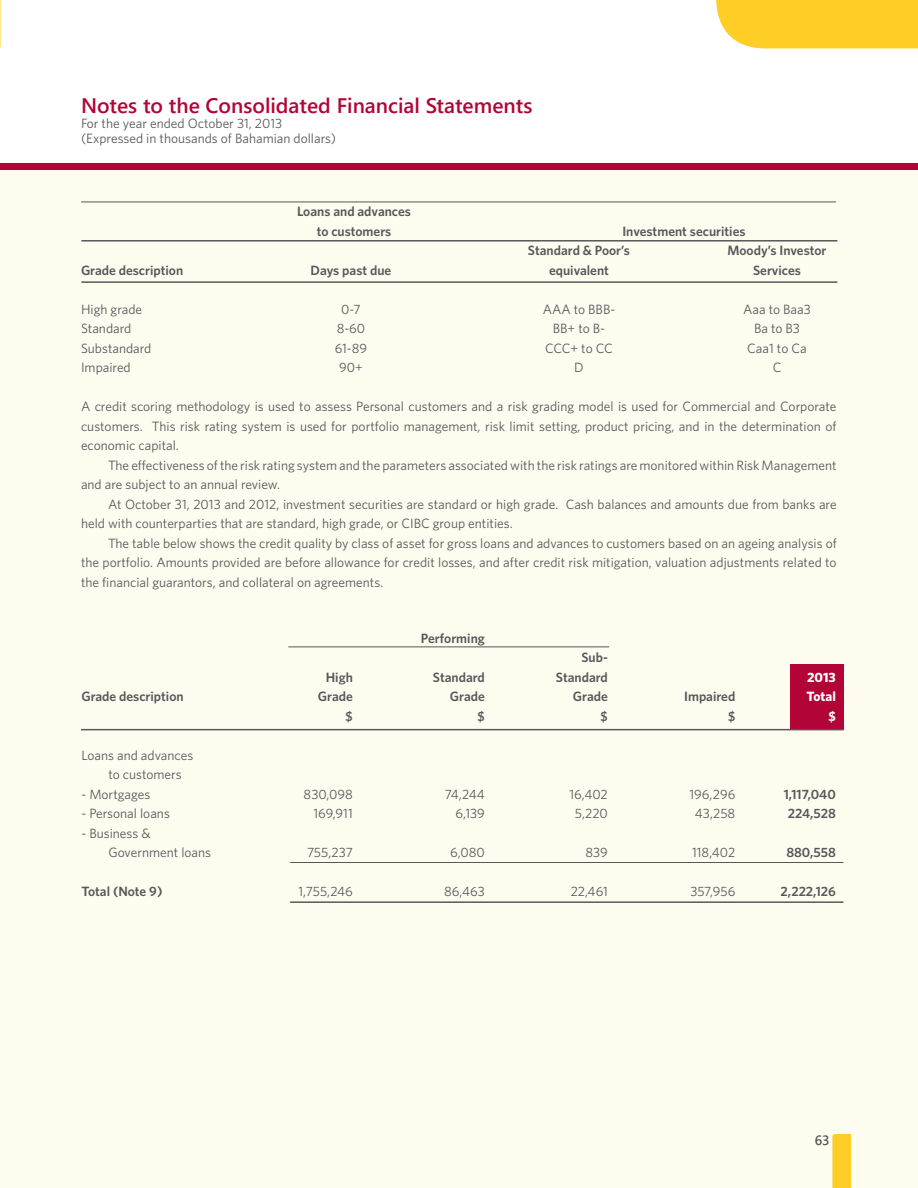
<style>
.page{position:relative;width:918px;height:1188px;background:#fff}
.page>*{position:absolute;margin:0;border:0;box-sizing:border-box;transform-origin:0 0}
.t1{font:21px "Webly Sleek UI Semibold";color:#b30437}
.t2{font:13.5px/19.5px "Whitney";color:#57585a}
.t3{font:600 13.5px "Whitney";color:#57585a}
.t4{font:700 13.5px "Whitney";color:#fff}
.t5{font:13.5px "Webly Sleek UI Semibold";color:#57585a}
</style>
<div class="page">
<div style="left:0;top:163px;width:918px;height:27px;background:#b30437"></div>
<div style="left:0;top:170px;width:918px;height:1018px;background:#fefbef"></div>
<svg style="left:832px;top:1134px;width:19px;height:54px"></svg>
<div style="left:716px;top:0;width:202px;height:48px;background:#fecd26"></div>
<svg style="left:0;top:0;width:1px;height:47px"></svg>
<div style="left:790px;top:664px;width:53px;height:66px;background:#b30437"></div>
<hr style="left:81px;top:202px;width:755px;height:1px;background:#57585a">
<hr style="left:288px;top:647px;width:321px;height:1px;background:#57585a">
<hr style="left:290px;top:862px;width:553px;height:1px;background:#57585a">
<hr style="left:290px;top:901px;width:553px;height:2px;background:#57585a">
<hr style="left:81px;top:729px;width:762px;height:1px;background:#57585a">
<hr style="left:81px;top:240px;width:756px;height:2px;background:#57585a">
<hr style="left:81px;top:281px;width:756px;height:2px;background:#57585a">
<h1 class="t1" style="left:81px;top:90px;width:453px">Notes to the Consolidated Financial Statements</h1>
<p class="t2" style="left:81px;top:116px;width:257px;line-height:15px">For the year ended October 31, 2013 (Expressed in thousands of Bahamian dollars)</p>
<p class="t3" style="left:297px;top:203px;width:115px">Loans and advances</p>
<p class="t3" style="left:317px;top:222px;width:76px">to customers</p>
<p class="t3" style="left:622px;top:222px;width:125px">Investment securities</p>
<p class="t3" style="left:528px;top:242px;width:104px">Standard &amp; Poor’s</p>
<p class="t3" style="left:727px;top:242px;width:101px">Moody’s Investor</p>
<p class="t3" style="left:81px;top:261px;width:104px">Grade description</p>
<p class="t3" style="left:311px;top:261px;width:82px">Days past due</p>
<p class="t3" style="left:549px;top:261px;width:61px">equivalent</p>
<p class="t3" style="left:753px;top:261px;width:49px">Services</p>
<p class="t2" style="left:81px;top:299px;width:63px">High grade</p>
<p class="t2" style="left:341px;top:299px;width:21px">0-7</p>
<p class="t2" style="left:543px;top:299px;width:74px">AAA to BBB-</p>
<p class="t2" style="left:743px;top:299px;width:69px">Aaa to Baa3</p>
<p class="t2" style="left:81px;top:319px;width:52px">Standard</p>
<p class="t2" style="left:337px;top:319px;width:30px">8-60</p>
<p class="t2" style="left:553px;top:319px;width:54px">BB+ to B-</p>
<p class="t2" style="left:754px;top:319px;width:47px">Ba to B3</p>
<p class="t2" style="left:81px;top:338px;width:72px">Substandard</p>
<p class="t2" style="left:335px;top:338px;width:34px">61-89</p>
<p class="t2" style="left:545px;top:338px;width:69px">CCC+ to CC</p>
<p class="t2" style="left:747px;top:338px;width:61px">Caa1 to Ca</p>
<p class="t2" style="left:81px;top:358px;width:51px">Impaired</p>
<p class="t2" style="left:339px;top:358px;width:25px">90+</p>
<p class="t2" style="left:574px;top:358px;width:11px">D</p>
<p class="t2" style="left:773px;top:358px;width:10px">C</p>
<p class="t2" style="left:81px;top:397px;width:757px;text-align:justify">A credit scoring methodology is used to assess Personal customers and a risk grading model is used for Commercial and Corporate customers. This risk rating system is used for portfolio management, risk limit setting, product pricing, and in the determination of economic capital.</p>
<p class="t2" style="left:81px;top:455px;width:757px;text-indent:27px">The effectiveness of the risk rating system and the parameters associated with the risk ratings are monitored within Risk Management and are subject to an annual review.</p>
<p class="t2" style="left:81px;top:494px;width:757px;text-indent:27px">At October 31, 2013 and 2012, investment securities are standard or high grade. Cash balances and amounts due from banks are held with counterparties that are standard, high grade, or CIBC group entities.</p>
<p class="t2" style="left:81px;top:533px;width:757px;text-align:justify;text-indent:27px">The table below shows the credit quality by class of asset for gross loans and advances to customers based on an ageing analysis of the portfolio. Amounts provided are before allowance for credit losses, and after credit risk mitigation, valuation adjustments related to the financial guarantors, and collateral on agreements.</p>
<p class="t3" style="left:421px;top:629px;width:65px">Performing</p>
<p class="t3" style="left:581px;top:649px;width:28px">Sub-</p>
<p class="t3" style="left:326px;top:668px;width:29px">High</p>
<p class="t3" style="left:433px;top:668px;width:54px">Standard</p>
<p class="t3" style="left:556px;top:668px;width:54px">Standard</p>
<p class="t4" style="left:807px;top:668px;width:30px">2013</p>
<p class="t3" style="left:81px;top:688px;width:104px">Grade description</p>
<p class="t3" style="left:318px;top:688px;width:36px">Grade</p>
<p class="t3" style="left:450px;top:688px;width:36px">Grade</p>
<p class="t3" style="left:573px;top:688px;width:36px">Grade</p>
<p class="t3" style="left:684px;top:688px;width:53px">Impaired</p>
<p class="t4" style="left:807px;top:688px;width:31px">Total</p>
<p class="t3" style="left:346px;top:707px;width:9px">$</p>
<p class="t3" style="left:478px;top:707px;width:9px">$</p>
<p class="t3" style="left:601px;top:707px;width:9px">$</p>
<p class="t3" style="left:728px;top:707px;width:9px">$</p>
<p class="t4" style="left:828px;top:707px;width:9px">$</p>
<p class="t2" style="left:81px;top:745px;width:113px">Loans and advances</p>
<p class="t2" style="left:108px;top:765px;width:75px">to customers</p>
<p class="t2" style="left:81px;top:784px;width:70px">- Mortgages</p>
<p class="t2" style="left:304px;top:784px;width:51px">830,098</p>
<p class="t2" style="left:445px;top:784px;width:41px">74,244</p>
<p class="t2" style="left:569px;top:784px;width:40px">16,402</p>
<p class="t2" style="left:689px;top:784px;width:47px">196,296</p>
<p class="t3" style="left:784px;top:785px;width:54px">1,117,040</p>
<p class="t2" style="left:81px;top:804px;width:90px">- Personal loans</p>
<p class="t2" style="left:313px;top:804px;width:41px">169,911</p>
<p class="t2" style="left:455px;top:804px;width:31px">6,139</p>
<p class="t2" style="left:575px;top:804px;width:35px">5,220</p>
<p class="t2" style="left:695px;top:804px;width:42px">43,258</p>
<p class="t3" style="left:788px;top:805px;width:49px">224,528</p>
<p class="t2" style="left:81px;top:823px;width:71px">- Business &amp;</p>
<p class="t2" style="left:108px;top:843px;width:104px">Government loans</p>
<p class="t2" style="left:307px;top:843px;width:47px">755,237</p>
<p class="t2" style="left:450px;top:843px;width:36px">6,080</p>
<p class="t2" style="left:585px;top:843px;width:24px">839</p>
<p class="t2" style="left:692px;top:843px;width:45px">118,402</p>
<p class="t3" style="left:786px;top:844px;width:51px">880,558</p>
<p class="t3" style="left:81px;top:883px;width:82px">Total (Note 9)</p>
<p class="t2" style="left:298px;top:882px;width:56px">1,755,246</p>
<p class="t2" style="left:444px;top:882px;width:42px">86,463</p>
<p class="t2" style="left:571px;top:882px;width:39px">22,461</p>
<p class="t2" style="left:690px;top:882px;width:47px">357,956</p>
<p class="t3" style="left:781px;top:883px;width:57px">2,222,126</p>
<p class="t5" style="left:815px;top:1130px;width:17px">63</p>
</div>
